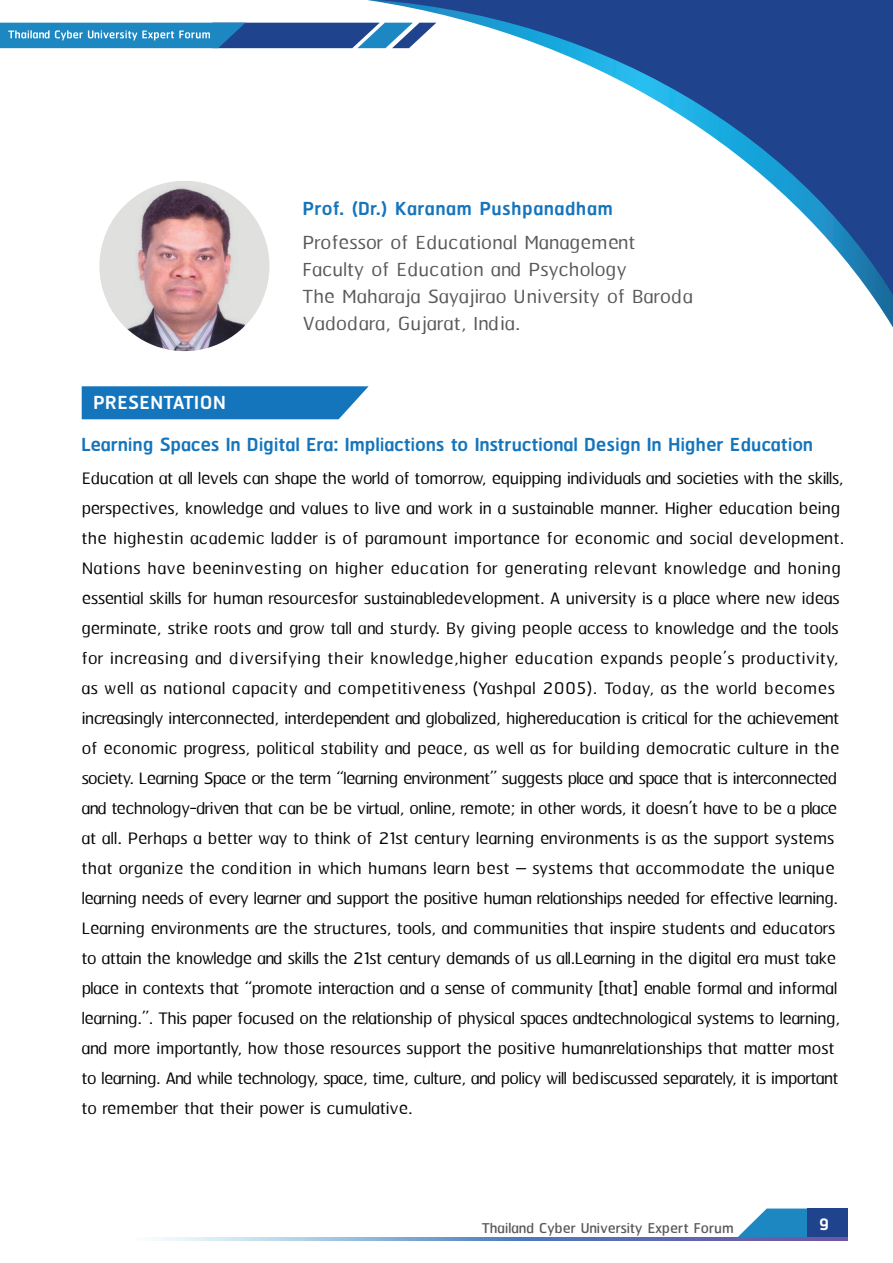
<style>
.page{position:relative;width:893px;height:1263px;background:#fff}
.page>*{position:absolute;margin:0;border:0;box-sizing:border-box;transform-origin:0 0}
.t1{font:300 24px/27px "RSU";letter-spacing:.01em;color:#58595b}
.t2{font:700 24px "RSU";letter-spacing:-.01em;color:#1575bc}
.t3{font:700 24px "RSU";letter-spacing:.01em;color:#1575bc}
.t4{font:700 24px "RSU";letter-spacing:.01em;color:#fff}
.t5{font:300 21px/30px "RSU";color:#050504}
.t6{font:700 21px "RSU";color:#fff}
.t7{font:18px "RSU";color:#58595b}
</style>
<div class="page">
<svg style="left:319px;top:0;width:574px;height:316px"></svg>
<svg style="left:738px;top:1208px;width:69px;height:29px"></svg>
<div style="left:807px;top:1208px;width:41px;height:30px;background:#20438e"></div>
<svg style="left:153px;top:1237px;width:695px;height:4px;background:#8196c8"></svg>
<svg style="left:0;top:23px;width:436px;height:25px;background:#367cb6"></svg>
<svg style="left:82px;top:386px;width:287px;height:33px;background:#237dc0"></svg>
<div style="left:99px;top:181px;width:170px;height:170px;background:#e0e0df;border-radius:85px"></div>
<img style="left:109px;top:181px;width:151px;height:170px">
<p class="t3" style="left:303px;top:192px;width:312px">Prof. (Dr.) Karanam Pushpanadham</p>
<p class="t1" style="left:303px;top:230px;width:392px">Professor of Educational Management Faculty of Education and Psychology<br>The Maharaja Sayajirao University of Baroda Vadodara, Gujarat, India.</p>
<p class="t4" style="left:93px;top:386px;width:134px">PRESENTATION</p>
<p class="t2" style="left:81px;top:428px;width:734px">Learning Spaces In Digital Era: Impliactions to Instructional Design In Higher Education</p>
<p class="t5" style="left:82px;top:464px;width:764px">Education at all levels can shape the world of tomorrow, equipping individuals and societies with the skills, perspectives, knowledge and values to live and work in a sustainable manner. Higher education being the highestin academic ladder is of paramount importance for economic and social development.<br>Nations have beeninvesting on higher education for generating relevant knowledge and honing essential skills for human resourcesfor sustainabledevelopment. A university is a place where new ideas germinate, strike roots and grow tall and sturdy. By giving people access to knowledge and the tools for increasing and diversifying their knowledge,higher education expands people’s productivity, as well as national capacity and competitiveness (Yashpal 2005). Today, as the world becomes increasingly interconnected, interdependent and globalized, highereducation is critical for the achievement of economic progress, political stability and peace, as well as for building democratic culture in the society. Learning Space or the term “learning environment” suggests place and space that is interconnected and technology-driven that can be be virtual, online, remote; in other words, it doesn’t have to be a place at all. Perhaps a better way to think of 21st century learning environments is as the support systems that organize the condition in which humans learn best – systems that accommodate the unique learning needs of every learner and support the positive human relationships needed for effective learning.<br>Learning environments are the structures, tools, and communities that inspire students and educators to attain the knowledge and skills the 21st century demands of us all.Learning in the digital era must take place in contexts that “promote interaction and a sense of community [that] enable formal and informal learning.”. This paper focused on the relationship of physical spaces andtechnological systems to learning, and more importantly, how those resources support the positive humanrelationships that matter most to learning. And while technology, space, time, culture, and policy will bediscussed separately, it is important to remember that their power is cumulative.</p>
<p class="t7" style="left:482px;top:1216px;width:254px">Thailand Cyber University Expert Forum</p>
<p class="t6" style="left:819px;top:1210px;width:12px">9</p>
</div>
